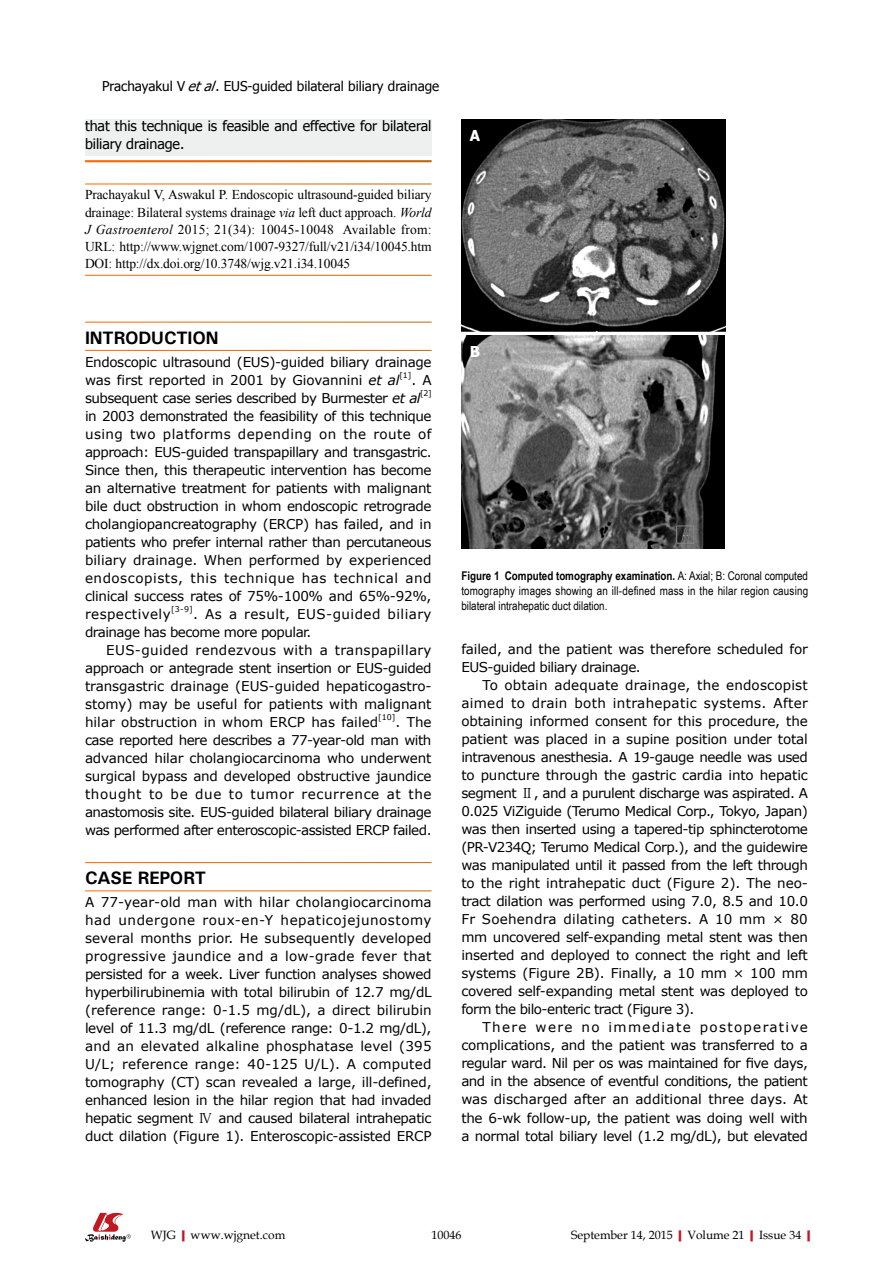
<style>
.page{position:relative;width:893px;height:1263px;background:#fff}
.page>*{position:absolute;margin:0;border:0;box-sizing:border-box;transform-origin:0 0}
.t1{font:700 18px "Univers";letter-spacing:-.01em;color:#000}
.t2{font:700 15px "Tahoma";color:#fff}
.t3{font:14.25px/17.2px "Tahoma";letter-spacing:-.005em;color:#000}
.t4{font:13.5px/18px "Verdana";letter-spacing:-.02em;color:#000;text-align:justify}
.t5{font:13.5px/18px "Verdana";letter-spacing:-.04em;color:#000}
.t6{font:13.5px/17.2px "Times New Roman";letter-spacing:-.01em;color:#000;text-align:justify}
.t7{font:13.5px "Verdana";color:#000}
.t8{font:13.5px "Verdana";letter-spacing:.025em;color:#000}
.t9{font:13.5px "Tahoma";color:#000}
.t10{font:13.5px "Verdana";letter-spacing:.015em;color:#000}
.t11{font:13.5px "Verdana";letter-spacing:.02em;color:#000}
.t12{font:13.5px "Verdana";letter-spacing:.1em;color:#000}
.t13{font:13.5px "Verdana";letter-spacing:.03em;color:#000}
.t14{font:12px/15px "Arial Narrow";color:#000;text-align:justify}
.t15{font:12px "Book Antiqua";color:#000}
.t16{font:7.8px "Verdana";color:#000}
.s1{font-style:italic}
.s2{font-family:"Koz Min Pro"}
.s3{font-weight:700}
.s4{font-weight:700;color:#c01920}
</style>
<div class="page">
<svg style="left:85px;top:1213px;width:46px;height:29px"></svg>
<img style="left:461px;top:119px;width:264px;height:213px">
<img style="left:461px;top:336px;width:264px;height:213px">
<div style="left:85px;top:119px;width:347px;height:37px;background:#eeefef"></div>
<p class="t9" style="left:102px;top:77px;width:339px">Prachayakul V <span class="s1">etal</span>. EUS-guided bilateral biliary drainage</p>
<p class="t3" style="left:85px;top:117px;width:348px">that this technique is feasible and effective for bilateral biliary drainage.</p>
<p class="t6" style="left:85px;top:186px;width:348px">Prachayakul V, Aswakul P. Endoscopic ultrasound-guided biliary drainage: Bilateral systems drainage <span class="s1">via</span> left duct approach. <span class="s1">World J Gastroenterol</span> 2015; 21(34): 10045-10048 Available from:<br>URL: http://www.wjgnet.com/1007-9327/full/v21/i34/10045.htm DOI: http://dx.doi.org/10.3748/wjg.v21.i34.10045</p>
<p class="t2" style="left:470px;top:125px;width:12px">A</p>
<p class="t1" style="left:85px;top:326px;width:135px">INTRODUCTION</p>
<p class="t4" style="left:85px;top:353px;width:348px">Endoscopic ultrasound (EUS)-guided biliary drainage was first reported in 2001 by Giovannini <span class="s1">et al</span></p>
<p class="t16" style="left:399px;top:370px;width:14px">[1]</p>
<p class="t5" style="left:85px;top:371px;width:348px;text-indent:326px">. A subsequent case series described by Burmester <span class="s1">et al</span></p>
<p class="t16" style="left:420px;top:388px;width:13px">[2]</p>
<p class="t4" style="left:85px;top:407px;width:348px">in 2003 demonstrated the feasibility of this technique using two platforms depending on the route of approach: EUS-guided transpapillary and transgastric.<br>Since then, this therapeutic intervention has become an alternative treatment for patients with malignant bile duct obstruction in whom endoscopic retrograde cholangiopancreatography (ERCP) has failed, and in patients who prefer internal rather than percutaneous biliary drainage. When performed by experienced endoscopists, this technique has technical and clinical success rates of 75%-100% and 65%-92%, respectively</p>
<p class="t16" style="left:171px;top:604px;width:23px">[3-9]</p>
<p class="t13" style="left:193px;top:605px;width:240px">. As a result, EUS-guided biliary</p>
<p class="t5" style="left:85px;top:623px;width:228px">drainage has become more popular.</p>
<p class="t8" style="left:106px;top:641px;width:327px">EUS-guided rendezvous with a transpapillary</p>
<p class="t4" style="left:85px;top:659px;width:348px">approach or antegrade stent insertion or EUS-guided</p>
<p class="t4" style="left:85px;top:677px;width:346px">transgastric drainage (EUS-guided hepaticogastro-</p>
<p class="t7" style="left:85px;top:695px;width:348px">stomy) may be useful for patients with malignant</p>
<p class="t7" style="left:85px;top:713px;width:295px">hilar obstruction in whom ERCP has failed</p>
<p class="t16" style="left:378px;top:712px;width:19px">[10]</p>
<p class="t4" style="left:85px;top:713px;width:348px;text-indent:310px">. The case reported here describes a 77-year-old man with advanced hilar cholangiocarcinoma who underwent surgical bypass and developed obstructive jaundice thought to be due to tumor recurrence at the anastomosis site. EUS-guided bilateral biliary drainage was performed after enteroscopic-assisted ERCP failed.</p>
<p class="t1" style="left:85px;top:866px;width:123px">CASE REPORT</p>
<p class="t4" style="left:85px;top:893px;width:348px">A 77-year-old man with hilar cholangiocarcinoma had undergone roux-en-Y hepaticojejunostomy several months prior. He subsequently developed progressive jaundice and a low-grade fever that persisted for a week. Liver function analyses showed hyperbilirubinemia with total bilirubin of 12.7 mg/dL (reference range: 0-1.5 mg/dL), a direct bilirubin level of 11.3 mg/dL (reference range: 0-1.2 mg/dL), and an elevated alkaline phosphatase level (395<br>U/L; reference range: 40-125 U/L). A computed tomography (CT) scan revealed a large, ill-defined, enhanced lesion in the hilar region that had invaded hepatic segment <span class="s2">Ⅳ</span> and caused bilateral intrahepatic duct dilation (Figure 1). Enteroscopic-assisted ERCP</p>
<p class="t2" style="left:470px;top:341px;width:12px">B</p>
<p class="t14" style="left:461px;top:568px;width:348px"><span class="s3">Figure 1 Computed tomography examination.</span> A: Axial; B: Coronal computed tomography images showing an ill-defined mass in the hilar region causing bilateral intrahepatic duct dilation.</p>
<p class="t4" style="left:461px;top:639px;width:348px">failed, and the patient was therefore scheduled for</p>
<p class="t5" style="left:461px;top:657px;width:181px">EUS-guided biliary drainage.</p>
<p class="t10" style="left:483px;top:676px;width:327px">To obtain adequate drainage, the endoscopist</p>
<p class="t8" style="left:461px;top:694px;width:348px">aimed to drain both intrahepatic systems. After</p>
<p class="t4" style="left:461px;top:711px;width:348px">obtaining informed consent for this procedure, the</p>
<p class="t4" style="left:461px;top:729px;width:348px">patient was placed in a supine position under total</p>
<p class="t5" style="left:461px;top:747px;width:348px">intravenous anesthesia. A 19-gauge needle was used</p>
<p class="t4" style="left:461px;top:765px;width:348px">to puncture through the gastric cardia into hepatic</p>
<p class="t5" style="left:461px;top:783px;width:348px">segment <span class="s2">Ⅱ</span>, and a purulent discharge was aspirated. A</p>
<p class="t5" style="left:461px;top:801px;width:348px">0.025 ViZiguide (Terumo Medical Corp., Tokyo, Japan)</p>
<p class="t5" style="left:461px;top:819px;width:348px">was then inserted using a tapered-tip sphincterotome</p>
<p class="t5" style="left:461px;top:837px;width:348px">(PR-V234Q; Terumo Medical Corp.), and the guidewire</p>
<p class="t5" style="left:461px;top:855px;width:348px">was manipulated until it passed from the left through</p>
<p class="t4" style="left:461px;top:873px;width:348px">to the right intrahepatic duct (Figure 2). The neo-</p>
<p class="t4" style="left:461px;top:891px;width:348px">tract dilation was performed using 7.0, 8.5 and 10.0</p>
<p class="t11" style="left:461px;top:910px;width:348px">Fr Soehendra dilating catheters. A 10 mm × 80</p>
<p class="t4" style="left:461px;top:927px;width:348px">mm uncovered self-expanding metal stent was then</p>
<p class="t4" style="left:461px;top:945px;width:348px">inserted and deployed to connect the right and left</p>
<p class="t4" style="left:461px;top:963px;width:348px">systems (Figure 2B). Finally, a 10 mm × 100 mm</p>
<p class="t4" style="left:461px;top:981px;width:348px">covered self-expanding metal stent was deployed to</p>
<p class="t5" style="left:461px;top:999px;width:234px">form the bilo-enteric tract (Figure 3).</p>
<p class="t12" style="left:483px;top:1018px;width:327px">There were no immediate postoperative</p>
<p class="t4" style="left:461px;top:1036px;width:348px">complications, and the patient was transferred to a</p>
<p class="t5" style="left:461px;top:1054px;width:348px">regular ward. Nil per os was maintained for five days,</p>
<p class="t5" style="left:461px;top:1072px;width:348px">and in the absence of eventful conditions, the patient</p>
<p class="t7" style="left:461px;top:1091px;width:348px">was discharged after an additional three days. At</p>
<p class="t4" style="left:461px;top:1108px;width:348px">the 6-wk follow-up, the patient was doing well with</p>
<p class="t4" style="left:461px;top:1126px;width:348px">a normal total biliary level (1.2 mg/dL), but elevated</p>
<p class="t15" style="left:151px;top:1226px;width:136px">WJG<span class="s4">|</span>www.wjgnet.com</p>
<p class="t15" style="left:431px;top:1226px;width:31px">10046</p>
<p class="t15" style="left:571px;top:1226px;width:246px">September 14, 2015<span class="s4">|</span>Volume 21<span class="s4">|</span>Issue 34<span class="s4">|</span></p>
</div>
